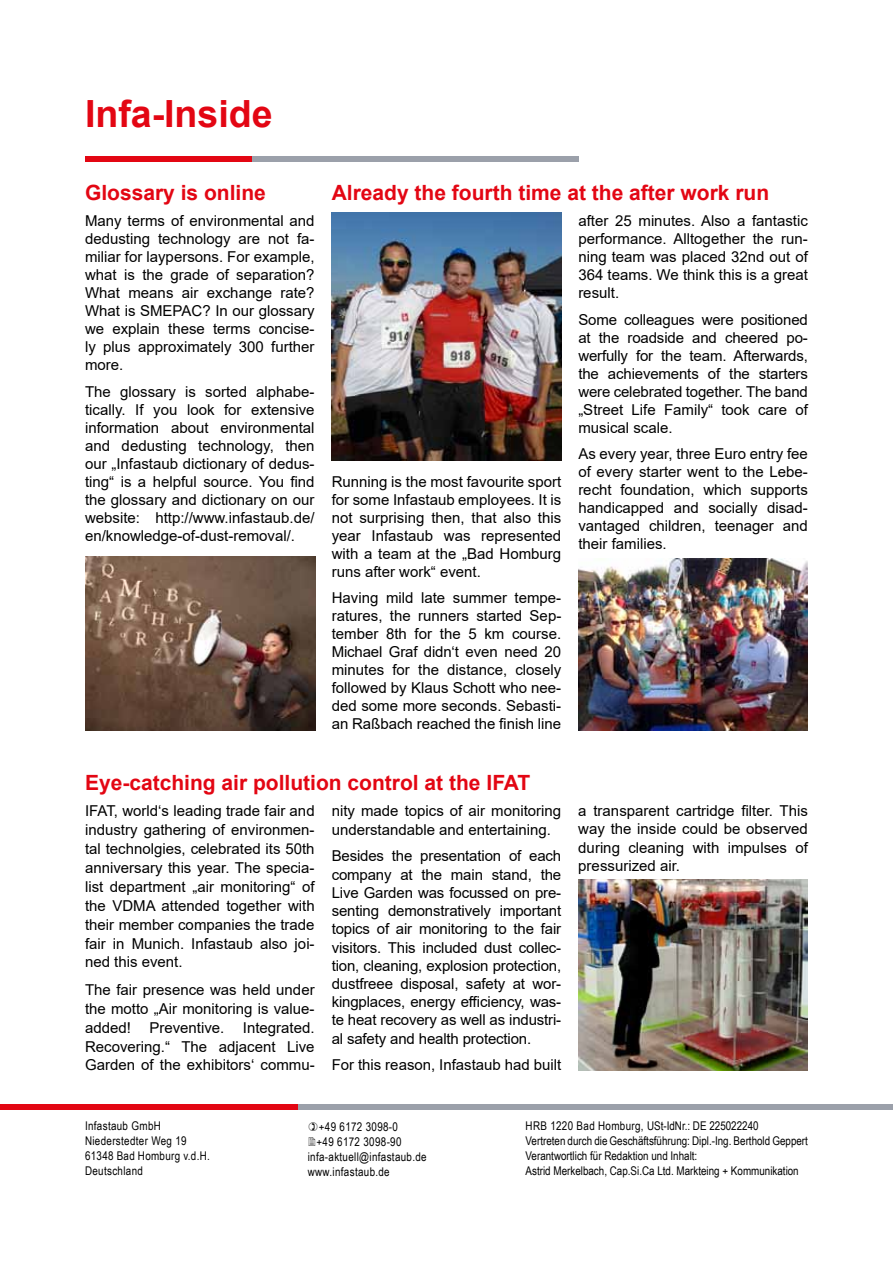
<style>
.page{position:relative;width:893px;height:1263px;background:#fff}
.page>*{position:absolute;margin:0;border:0;box-sizing:border-box;transform-origin:0 0}
.t1{font:700 37.5px "Arial";color:#e30613}
.t2{font:700 21px "Arial";color:#e30613}
.t3{font:15px/18px "Arial";color:#000;text-align:justify}
.t4{font:12px/15px "Arial Narrow";color:#000}
.t5{font:12px/15px "Arial Narrow";letter-spacing:.025em;color:#000}
</style>
<div class="page">
<div style="left:252px;top:156px;width:326px;height:5px;background:#9ba0aa"></div>
<div style="left:85px;top:156px;width:167px;height:5px;background:#e30613"></div>
<div style="left:298px;top:1104px;width:595px;height:5px;background:#9ba0aa"></div>
<div style="left:0;top:1104px;width:298px;height:5px;background:#e30613"></div>
<img style="left:332px;top:213px;width:229px;height:247px">
<img style="left:578px;top:559px;width:229px;height:172px">
<img style="left:86px;top:556px;width:229px;height:175px">
<img style="left:578px;top:879px;width:230px;height:191px">
<h1 class="t1" style="left:85px;top:87px;width:189px">Infa-Inside</h1>
<h2 class="t2" style="left:85px;top:178px;width:182px">Glossary is online</h2>
<p class="t3" style="left:85px;top:212px;width:231px">Many terms of environmental and dedusting technology are not fa&shy;miliar for laypersons. For example, what is the grade of separation?<br>What means air exchange rate?<br>What is SMEPAC? In our glossary we explain these terms concise&shy;ly plus approximately 300 further more.</p>
<p class="t3" style="left:85px;top:382px;width:231px">The glossary is sorted alphabe&shy;tically. If you look for extensive information about environmental and dedusting technology, then our „Infastaub dictionary of dedus&shy;ting“ is a helpful source. You find the glossary and dictionary on our website: http://www.infastaub.de/ en/knowledge-of-dust-removal/.</p>
<h2 class="t2" style="left:332px;top:178px;width:439px">Already the fourth time at the after work run</h2>
<p class="t3" style="left:332px;top:472px;width:231px">Running is the most favourite sport for some Infastaub employees. It is not surprising then, that also this year Infastaub was represented with a team at the „Bad Homburg runs after work“ event.</p>
<p class="t3" style="left:332px;top:589px;width:231px">Having mild late summer tempe&shy;ratures, the runners started Sep&shy;tember 8th for the 5 km course.<br>Michael Graf didn‘t even need 20 minutes for the distance, closely followed by Klaus Schott who nee&shy;ded some more seconds. Sebasti&shy;an Raßbach reached the finish line</p>
<p class="t3" style="left:578px;top:212px;width:231px">after 25 minutes. Also a fantastic performance. Alltogether the run&shy;ning team was placed 32nd out of 364 teams. We think this is a great result.</p>
<p class="t3" style="left:578px;top:310px;width:231px">Some colleagues were positioned at the roadside and cheered po&shy;werfully for the team. Afterwards, the achievements of the starters were celebrated together. The band „Street Life Family“ took care of musical scale.</p>
<p class="t3" style="left:578px;top:445px;width:231px">As every year, three Euro entry fee of every starter went to the Lebe&shy;recht foundation, which supports handicapped and socially disad&shy;vantaged children, teenager and their families.</p>
<h2 class="t2" style="left:85px;top:768px;width:447px">Eye-catching air pollution control at the IFAT</h2>
<p class="t3" style="left:85px;top:801px;width:231px;line-height:18.9px">IFAT, world‘s leading trade fair and industry gathering of environmen&shy;tal technolgies, celebrated its 50th anniversary this year. The specia&shy;list department „air monitoring“ of the VDMA attended together with their member companies the trade fair in Munich. Infastaub also joi&shy;ned this event.</p>
<p class="t3" style="left:85px;top:980px;width:231px;line-height:18.9px">The fair presence was held under the motto „Air monitoring is value&shy;added! Preventive. Integrated.<br>Recovering.“ The adjacent Live Garden of the exhibitors‘ commu-</p>
<p class="t3" style="left:332px;top:802px;width:231px">nity made topics of air monitoring understandable and entertaining.</p>
<p class="t3" style="left:332px;top:847px;width:231px">Besides the presentation of each company at the main stand, the Live Garden was focussed on pre&shy;senting demonstratively important topics of air monitoring to the fair visitors. This included dust collec&shy;tion, cleaning, explosion protection, dustfreee disposal, safety at wor&shy;kingplaces, energy efficiency, was&shy;te heat recovery as well as industri&shy;al safety and health protection.</p>
<p class="t3" style="left:332px;top:1056px;width:231px">For this reason, Infastaub had built</p>
<p class="t3" style="left:578px;top:802px;width:231px">a transparent cartridge filter. This way the inside could be observed during cleaning with impulses of pressurized air.</p>
<p class="t5" style="left:85px;top:1118px;width:126px">Infastaub GmbH<br>Niederstedter Weg 19<br>61348 Bad Homburg v.d.H.<br>Deutschland</p>
<p class="t5" style="left:319px;top:1118px;width:81px">+49 6172 3098-0</p>
<p class="t5" style="left:316px;top:1133px;width:87px">+49 6172 3098-90</p>
<p class="t5" style="left:308px;top:1148px;width:120px">infa-aktuell@infastaub.de</p>
<p class="t5" style="left:308px;top:1163px;width:83px">www.infastaub.de</p>
<p class="t4" style="left:526px;top:1118px;width:284px">HRB 1220 Bad Homburg, USt-IdNr.: DE 225022240<br>Vertreten durch die Geschäftsführung: Dipl.-Ing. Berthold Geppert Verantwortlich für Redaktion und Inhalt:<br>Astrid Merkelbach, Cap.Si.Ca Ltd. Markteing + Kommunikation</p>
</div>
